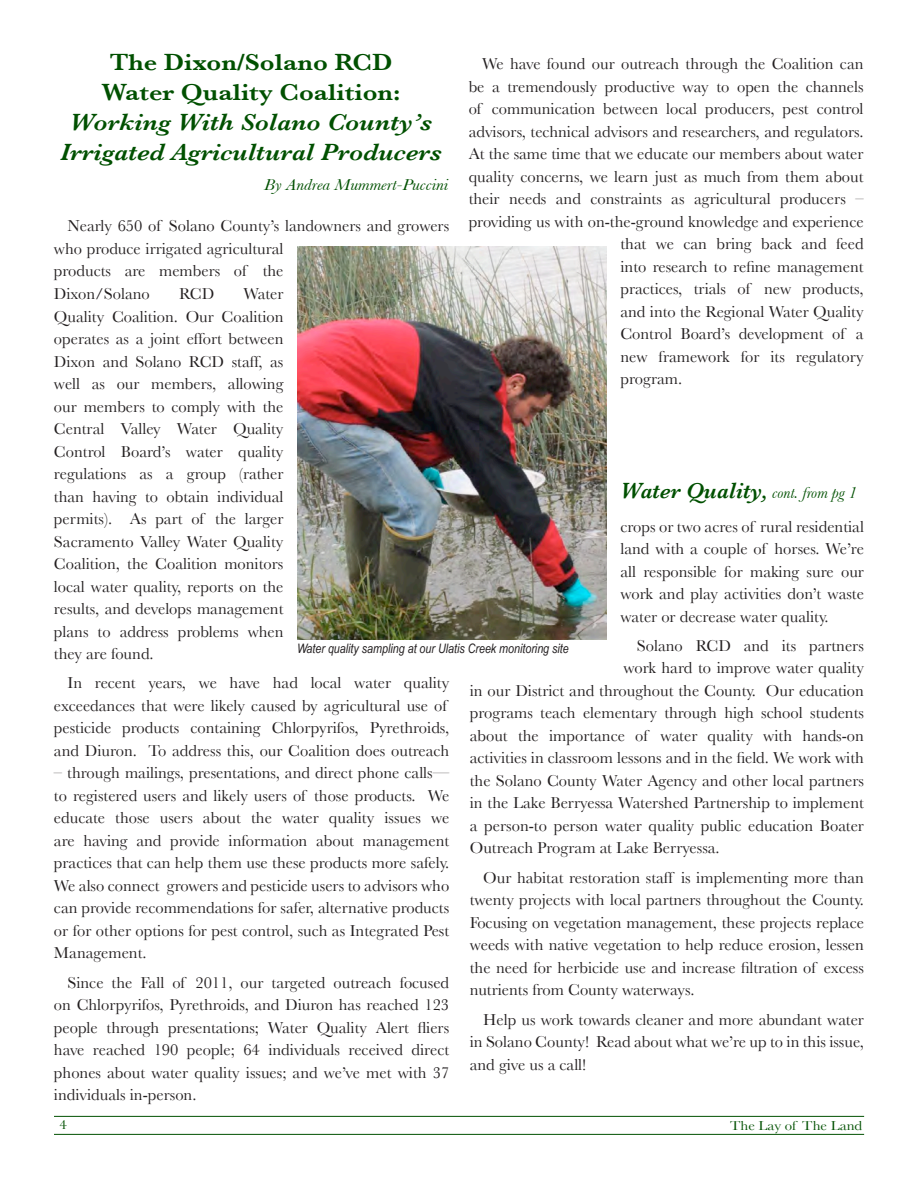
<style>
.page{position:relative;width:918px;height:1188px;background:#fff}
.page>*{position:absolute;margin:0;border:0;box-sizing:border-box;transform-origin:0 0}
.t1{font:italic 600 24px/30px "Baskerville";color:#005000;text-align:center;scale:1.1 1}
.t2{font:600 24px "Baskerville";color:#005000;scale:1.1 1}
.t3{font:italic 600 22.5px "Baskerville";color:#005000}
.t4{font:16.5px/22.5px "Baskerville";color:#231f20;text-align:justify}
.t5{font:italic 16.5px "Baskerville";color:#005000;scale:1.1 1}
.t6{font:13.5px "Baskerville";color:#005000;scale:1.1 1}
.t7{font:italic 13.05px "Arial Narrow";color:#231f20}
.s1{font-weight:400;font-size:16.5px}
</style>
<div class="page">
<hr style="left:54px;top:1134px;width:810px;height:1px;background:#005000">
<hr style="left:54px;top:1116px;width:810px;height:1px;background:#005000">
<img style="left:297px;top:246px;width:310px;height:393px">
<p class="t2" style="left:110px;top:48px;width:259px">The Dixon/Solano RCD</p>
<p class="t2" style="left:102px;top:78px;width:273px">Water Quality Coalition:</p>
<p class="t1" style="left:60px;top:107px;width:349px">Working With Solano County’s<br>Irrigated Agricultural Producers</p>
<p class="t5" style="left:264px;top:175px;width:169px">By Andrea Mummert-Puccini</p>
<p class="t4" style="left:482px;top:53px;width:383px">We have found our outreach through the Coalition can</p>
<p class="t4" style="left:469px;top:75px;width:396px">be a tremendously productive way to open the channels</p>
<p class="t4" style="left:469px;top:98px;width:396px">of communication between local producers, pest control</p>
<p class="t4" style="left:469px;top:120px;width:396px">advisors, technical advisors and researchers, and regulators.</p>
<p class="t4" style="left:469px;top:143px;width:396px">At the same time that we educate our members about water</p>
<p class="t4" style="left:469px;top:165px;width:396px">quality concerns, we learn just as much from them about</p>
<p class="t4" style="left:469px;top:188px;width:396px">their needs and constraints as agricultural producers –</p>
<p class="t4" style="left:469px;top:210px;width:396px">providing us with on-the-ground knowledge and experience</p>
<p class="t4" style="left:620px;top:233px;width:245px">that we can bring back and feed</p>
<p class="t4" style="left:620px;top:255px;width:245px">into research to refine management</p>
<p class="t4" style="left:620px;top:278px;width:245px">practices, trials of new products,</p>
<p class="t4" style="left:620px;top:300px;width:245px">and into the Regional Water Quality</p>
<p class="t4" style="left:620px;top:323px;width:245px">Control Board’s development of a</p>
<p class="t4" style="left:620px;top:345px;width:245px">new framework for its regulatory</p>
<p class="t4" style="left:620px;top:368px;width:63px">program.</p>
<p class="t4" style="left:54px;top:215px;width:397px;text-align:left;text-indent:13px">Nearly 650 of Solano County’s landowners and growers who produce irrigated agricultural<br>products are members of the<br>Dixon/Solano</p>
<p class="t4" style="left:179px;top:282px;width:37px">RCD</p>
<p class="t4" style="left:54px;top:282px;width:231px;text-indent:189px">Water Quality Coalition. Our Coalition operates as a joint effort between Dixon and Solano RCD staff, as well as our members, allowing our members to comply with the Central Valley Water Quality Control Board’s water quality regulations as a group (rather than having to obtain individual permits). As part of the larger Sacramento Valley Water Quality Coalition, the Coalition monitors local water quality, reports on the results, and develops management plans to address problems when they are found.</p>
<p class="t4" style="left:54px;top:672px;width:397px;text-align:left;text-indent:13px">In recent years, we have had local water quality exceedances that were likely caused by agricultural use of pesticide products containing Chlorpyrifos, Pyrethroids, and Diuron. To address this, our Coalition does outreach</p>
<p class="t4" style="left:54px;top:762px;width:397px">– through mailings, presentations, and direct phone calls— to registered users and likely users of those products. We educate those users about the water quality issues we are having and provide information about management practices that can help them use these products more safely.<br>We also connect growers and pesticide users to advisors who can provide recommendations for safer, alternative products or for other options for pest control, such as Integrated Pest Management.</p>
<p class="t4" style="left:54px;top:971px;width:397px;text-indent:13px">Since the Fall of 2011, our targeted outreach focused on Chlorpyrifos, Pyrethroids, and Diuron has reached 123 people through presentations; Water Quality Alert fliers have reached 190 people; 64 individuals received direct phones about water quality issues; and we’ve met with 37 individuals in-person.</p>
<p class="t3" style="left:620px;top:477px;width:238px">Water Quality, <span class="s1">cont. from pg 1</span></p>
<p class="t4" style="left:620px;top:515px;width:245px">crops or two acres of rural residential land with a couple of horses. We’re all responsible for making sure our work and play activities don’t waste water or decrease water quality.</p>
<p class="t4" style="left:637px;top:634px;width:229px">Solano RCD and its partners</p>
<p class="t4" style="left:623px;top:657px;width:242px">work hard to improve water quality</p>
<p class="t4" style="left:470px;top:679px;width:396px">in our District and throughout the County. Our education</p>
<p class="t4" style="left:470px;top:702px;width:396px">programs teach elementary through high school students</p>
<p class="t4" style="left:470px;top:724px;width:396px">about the importance of water quality with hands-on</p>
<p class="t4" style="left:470px;top:747px;width:396px">activities in classroom lessons and in the field. We work with</p>
<p class="t4" style="left:470px;top:769px;width:396px">the Solano County Water Agency and other local partners</p>
<p class="t4" style="left:470px;top:792px;width:396px">in the Lake Berryessa Watershed Partnership to implement</p>
<p class="t4" style="left:470px;top:814px;width:396px">a person-to person water quality public education Boater</p>
<p class="t4" style="left:470px;top:837px;width:251px">Outreach Program at Lake Berryessa.</p>
<p class="t4" style="left:470px;top:866px;width:396px;text-indent:13px">Our habitat restoration staff is implementing more than twenty projects with local partners throughout the County.<br>Focusing on vegetation management, these projects replace weeds with native vegetation to help reduce erosion, lessen the need for herbicide use and increase filtration of excess nutrients from County waterways.</p>
<p class="t4" style="left:470px;top:1008px;width:396px;text-indent:13px">Help us work towards cleaner and more abundant water in Solano County! Read about what we’re up to in this issue, and give us a call!</p>
<p class="t7" style="left:297px;top:641px;width:273px">Water quality sampling at our Ulatis Creek monitoring site</p>
<p class="t6" style="left:60px;top:1117px;width:8px">4</p>
<p class="t6" style="left:730px;top:1118px;width:122px">The Lay of The Land</p>
</div>
